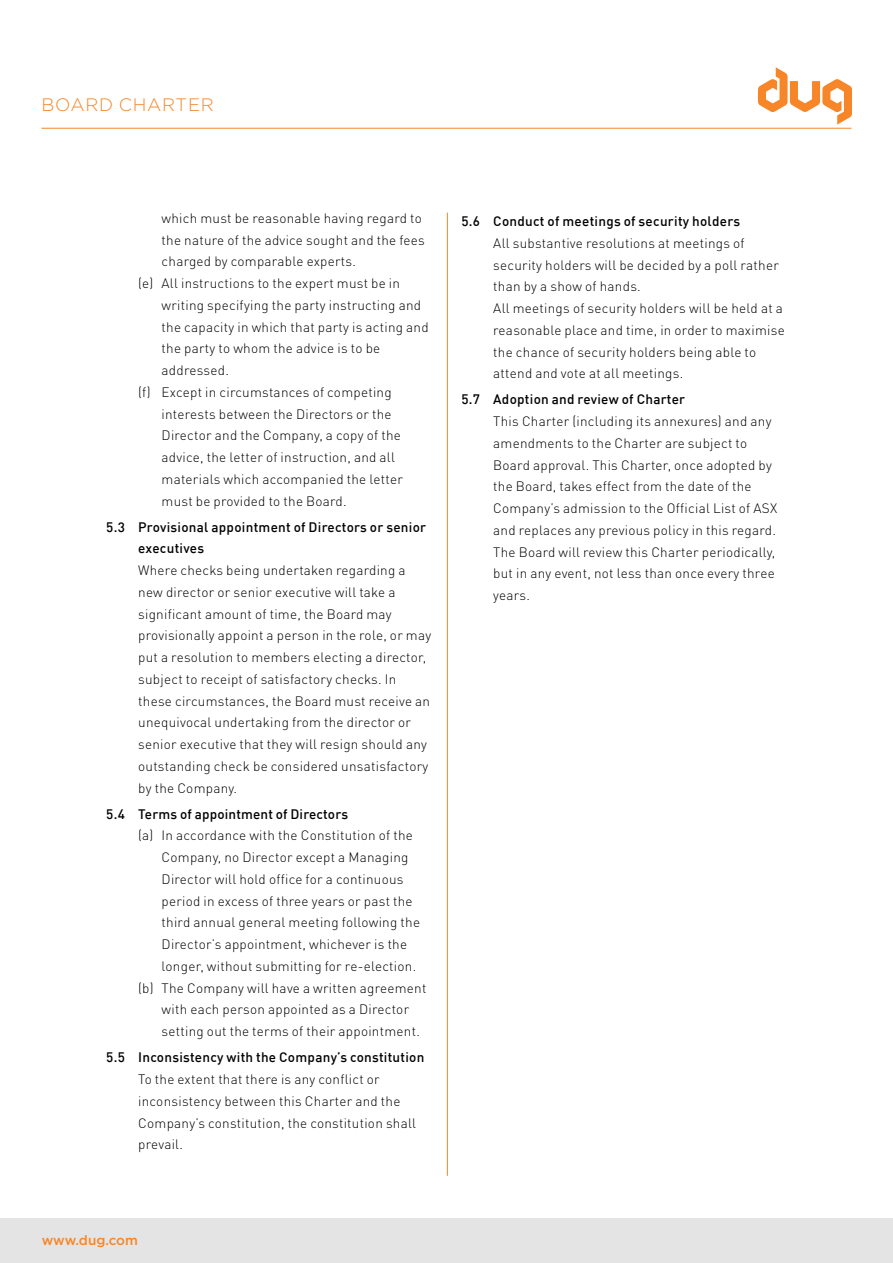
<style>
.page{position:relative;width:893px;height:1263px;background:#fff}
.page>*{position:absolute;margin:0;border:0;box-sizing:border-box;transform-origin:0 0}
.t1{font:300 18px "Gotham";letter-spacing:.04em;color:#f68628}
.t2{font:300 13.5px/21.8px "DIN Pro";letter-spacing:.02em;color:#000}
.t3{font:500 13.5px/21.8px "DIN";letter-spacing:.02em;color:#000}
.t4{font:500 13.5px "Gotham";letter-spacing:-.005em;color:#f68628}
</style>
<div class="page">
<div style="left:0;top:1218px;width:893px;height:45px;background:#e5e4e4"></div>
<svg style="left:758px;top:67px;width:94px;height:58px"></svg>
<hr style="left:41px;top:128px;width:810px;height:1px;background:#f68628">
<hr style="left:447px;top:213px;width:1px;height:963px;background:#f68628">
<h1 class="t1" style="left:41px;top:95px;width:174px">BOARD CHARTER</h1>
<p class="t2" style="left:162px;top:206px;width:262px">which must be reasonable having regard to</p>
<p class="t2" style="left:162px;top:228px;width:265px">the nature of the advice sought and the fees</p>
<p class="t2" style="left:162px;top:249px;width:196px">charged by comparable experts.</p>
<p class="t2" style="left:138px;top:271px;width:263px">(e) All instructions to the expert must be in</p>
<p class="t2" style="left:162px;top:293px;width:261px">writing specifying the party instructing and</p>
<p class="t2" style="left:162px;top:315px;width:269px">the capacity in which that party is acting and</p>
<p class="t2" style="left:162px;top:336px;width:220px">the party to whom the advice is to be</p>
<p class="t2" style="left:162px;top:358px;width:69px">addressed.</p>
<p class="t2" style="left:138px;top:380px;width:255px">(f) Except in circumstances of competing</p>
<p class="t2" style="left:162px;top:402px;width:232px">interests between the Directors or the</p>
<p class="t2" style="left:162px;top:423px;width:241px">Director and the Company, a copy of the</p>
<p class="t2" style="left:162px;top:445px;width:235px">advice, the letter of instruction, and all</p>
<p class="t2" style="left:162px;top:467px;width:243px">materials which accompanied the letter</p>
<p class="t2" style="left:162px;top:489px;width:187px">must be provided to the Board.</p>
<p class="t3" style="left:138px;top:515px;width:289px;text-indent:-32px">5.3 Provisional appointment of Directors or senior executives</p>
<p class="t2" style="left:138px;top:558px;width:294px">Where checks being undertaken regarding a new director or senior executive will take a significant amount of time, the Board may provisionally appoint a person in the role, or may put a resolution to members electing a director, subject to receipt of satisfactory checks. In these circumstances, the Board must receive an unequivocal undertaking from the director or senior executive that they will resign should any outstanding check be considered unsatisfactory by the Company.</p>
<p class="t3" style="left:106px;top:802px;width:243px">5.4 Terms of appointment of Directors</p>
<p class="t2" style="left:138px;top:823px;width:276px">(a) In accordance with the Constitution of the</p>
<p class="t2" style="left:162px;top:845px;width:248px">Company, no Director except a Managing</p>
<p class="t2" style="left:162px;top:867px;width:244px">Director will hold office for a continuous</p>
<p class="t2" style="left:162px;top:889px;width:253px">period in excess of three years or past the</p>
<p class="t2" style="left:162px;top:910px;width:260px">third annual general meeting following the</p>
<p class="t2" style="left:162px;top:932px;width:247px">Director’s appointment, whichever is the</p>
<p class="t2" style="left:162px;top:954px;width:256px">longer, without submitting for re-election.</p>
<p class="t2" style="left:138px;top:976px;width:290px">(b) The Company will have a written agreement</p>
<p class="t2" style="left:162px;top:997px;width:249px">with each person appointed as a Director</p>
<p class="t2" style="left:162px;top:1019px;width:260px">setting out the terms of their appointment.</p>
<p class="t3" style="left:106px;top:1046px;width:320px">5.5 Inconsistency with the Company’s constitution</p>
<p class="t2" style="left:138px;top:1067px;width:279px">To the extent that there is any conflict or inconsistency between this Charter and the Company’s constitution, the constitution shall prevail.</p>
<p class="t3" style="left:461px;top:210px;width:280px">5.6 Conduct of meetings of security holders</p>
<p class="t2" style="left:493px;top:231px;width:293px">All substantive resolutions at meetings of security holders will be decided by a poll rather than by a show of hands.<br>All meetings of security holders will be held at a reasonable place and time, in order to maximise the chance of security holders being able to attend and vote at all meetings.</p>
<p class="t3" style="left:461px;top:388px;width:225px">5.7 Adoption and review of Charter</p>
<p class="t2" style="left:493px;top:409px;width:285px">This Charter (including its annexures) and any amendments to the Charter are subject to Board approval. This Charter, once adopted by the Board, takes effect from the date of the Company’s admission to the Official List of ASX and replaces any previous policy in this regard.<br>The Board will review this Charter periodically, but in any event, not less than once every three years.</p>
<p class="t4" style="left:42px;top:1232px;width:98px">www.dug.com</p>
</div>
